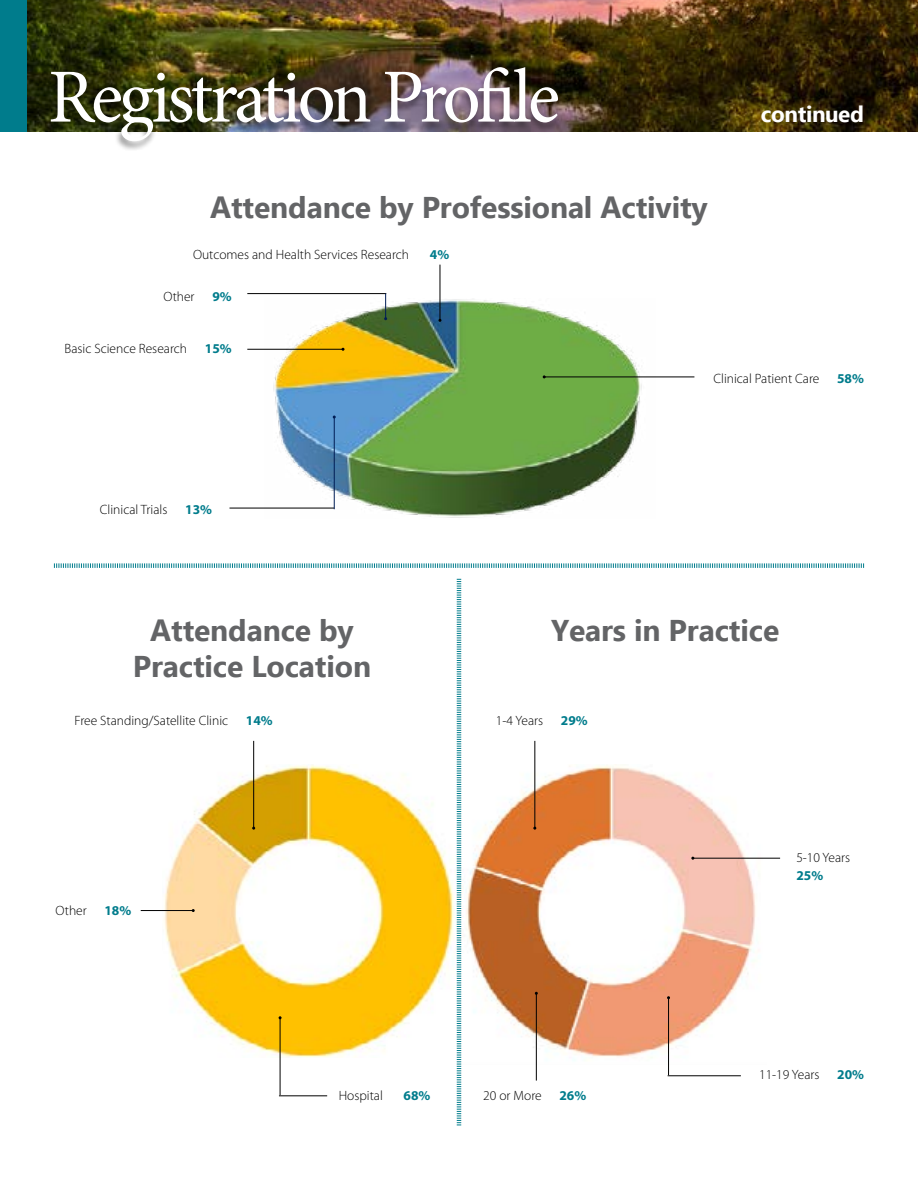
<style>
.page{position:relative;width:918px;height:1188px;background:#fff}
.page>*{position:absolute;margin:0;border:0;box-sizing:border-box;transform-origin:0 0}
.t1{font:76.5px "Minion Pro";letter-spacing:-.05em;color:#fff}
.t2{font:700 30px/36px "Ebrima";letter-spacing:-.005em;color:#636466;text-align:center}
.t3{font:700 22.5px "Ebrima";letter-spacing:-.02em;color:#fff}
.t4{font:300 13.5px "Myriad Pro";color:#000}
.t5{font:700 13.5px "Myriad Pro";color:#007c8c}
</style>
<div class="page">
<div style="left:0;top:0;width:44px;height:131px;background:#007c8c"></div>
<img style="left:27px;top:0;width:891px;height:131px">
<img style="left:466px;top:764px;width:300px;height:300px">
<img style="left:163px;top:764px;width:291px;height:293px">
<svg style="left:265px;top:291px;width:390px;height:227px"></svg>
<div style="left:45px;top:67px;width:517px;height:84px;background:#000;opacity:.4"></div>
<hr style="left:253px;top:741px;width:1px;height:87px;background:#000">
<hr style="left:279px;top:1095px;width:48px;height:1px;background:#000">
<hr style="left:280px;top:1018px;width:1px;height:77px;background:#000">
<svg style="left:54px;top:563px;width:810px;height:5px"></svg>
<hr style="left:544px;top:377px;width:150px;height:1px;background:#000">
<hr style="left:247px;top:349px;width:96px;height:1px;background:#000">
<hr style="left:230px;top:508px;width:104px;height:1px;background:#000">
<hr style="left:334px;top:417px;width:1px;height:92px;background:#001d55">
<hr style="left:247px;top:293px;width:139px;height:1px;background:#000">
<svg style="left:384px;top:293px;width:3px;height:27px"></svg>
<svg style="left:456px;top:578px;width:6px;height:548px"></svg>
<hr style="left:440px;top:265px;width:1px;height:55px;background:#000">
<hr style="left:141px;top:910px;width:52px;height:1px;background:#000">
<hr style="left:693px;top:858px;width:87px;height:1px;background:#000">
<hr style="left:668px;top:1075px;width:73px;height:1px;background:#000">
<hr style="left:668px;top:998px;width:1px;height:77px;background:#000">
<hr style="left:536px;top:993px;width:1px;height:88px;background:#000">
<hr style="left:534px;top:741px;width:1px;height:87px;background:#000">
<h1 class="t1" style="left:48px;top:46px;width:513px">Registration Profile</h1>
<h2 class="t2" style="left:210px;top:188px;width:499px">Attendance by Professional Activity</h2>
<p class="t4" style="left:193px;top:246px;width:218px">Outcomes and Health Services Research</p>
<p class="t5" style="left:430px;top:246px;width:21px">4%</p>
<p class="t4" style="left:163px;top:289px;width:33px">Other</p>
<p class="t5" style="left:212px;top:288px;width:21px">9%</p>
<p class="t4" style="left:65px;top:340px;width:124px">Basic Science Research</p>
<p class="t5" style="left:205px;top:339px;width:28px">15%</p>
<h3 class="t3" style="left:761px;top:97px;width:105px">continued</h3>
<p class="t4" style="left:100px;top:501px;width:69px">Clinical Trials</p>
<p class="t5" style="left:185px;top:500px;width:28px">13%</p>
<h2 class="t2" style="left:133px;top:611px;width:240px">Attendance by<br>Practice Location</h2>
<p class="t4" style="left:75px;top:712px;width:155px">Free Standing/Satellite Clinic</p>
<p class="t5" style="left:246px;top:711px;width:28px">14%</p>
<p class="t4" style="left:56px;top:903px;width:33px">Other</p>
<p class="t5" style="left:105px;top:902px;width:28px">18%</p>
<p class="t4" style="left:713px;top:370px;width:107px">Clinical Patient Care</p>
<p class="t5" style="left:837px;top:370px;width:28px">58%</p>
<h2 class="t2" style="left:551px;top:611px;width:230px">Years in Practice</h2>
<p class="t4" style="left:496px;top:712px;width:49px">1-4 Years</p>
<p class="t5" style="left:561px;top:711px;width:28px">29%</p>
<p class="t4" style="left:796px;top:849px;width:55px">5-10 Years</p>
<p class="t5" style="left:796px;top:867px;width:28px">25%</p>
<p class="t4" style="left:339px;top:1087px;width:46px">Hospital</p>
<p class="t5" style="left:404px;top:1086px;width:28px">68%</p>
<p class="t4" style="left:483px;top:1087px;width:60px">20 or More</p>
<p class="t5" style="left:559px;top:1086px;width:28px">26%</p>
<p class="t4" style="left:759px;top:1066px;width:62px">11-19 Years</p>
<p class="t5" style="left:837px;top:1066px;width:28px">20%</p>
</div>
